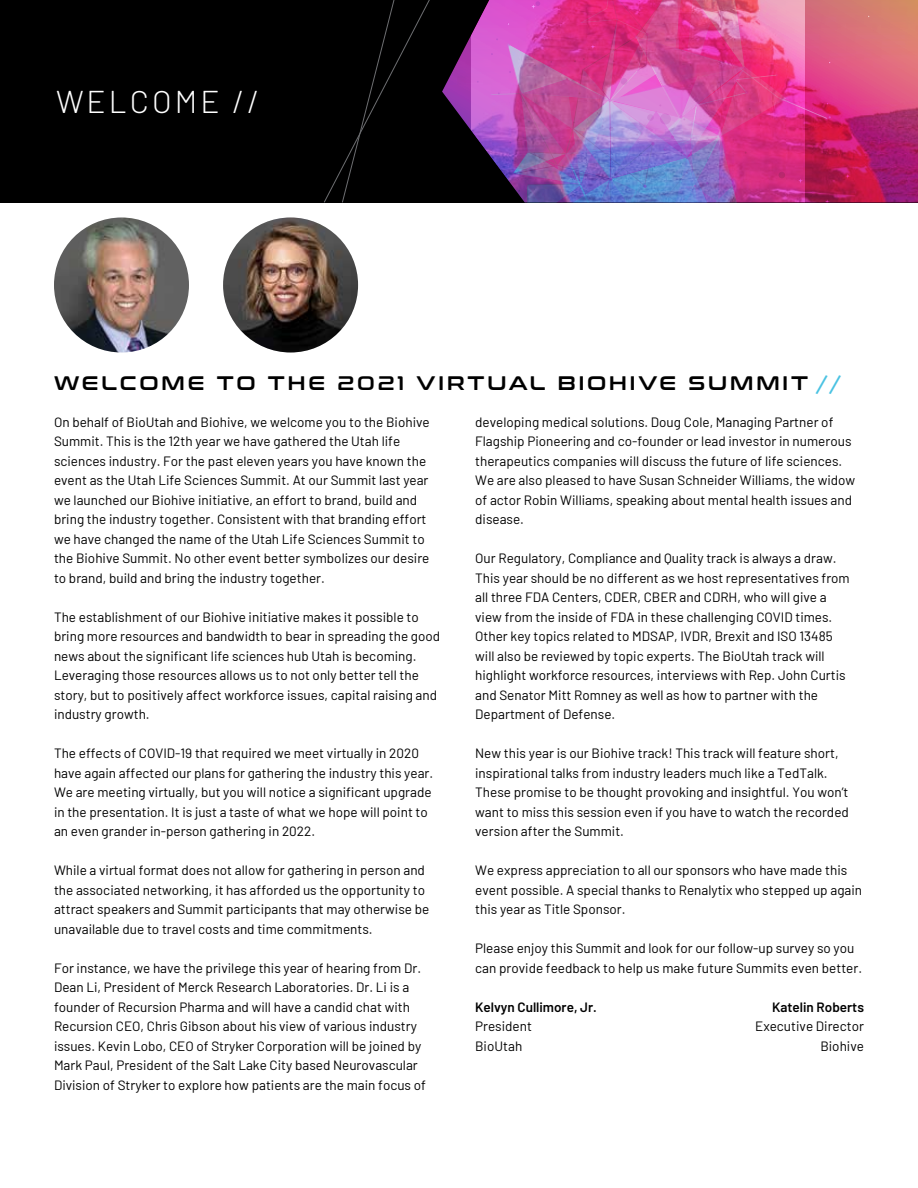
<style>
.page{position:relative;width:918px;height:1188px;background:#fff}
.page>*{position:absolute;margin:0;border:0;box-sizing:border-box;transform-origin:0 0}
.t1{font:300 31.5px "Barlow";letter-spacing:.1em;color:#fff}
.t2{font:19.5px "Conthrax Sb";letter-spacing:.15em;color:#000}
.t3{font:13.5px/19.5px "Barlow";color:#000}
.t4{font:600 13.5px "Barlow";color:#000}
.s1{font-family:"Futura PT";font-weight:600;color:#4ac2e2}
</style>
<div class="page">
<div style="left:0;top:0;width:918px;height:202px;background:#000"></div>
<img style="left:442px;top:0;width:476px;height:202px">
<svg style="left:323px;top:0;width:114px;height:203px"></svg>
<img style="left:54px;top:218px;width:135px;height:134px;border-radius:68px">
<img style="left:223px;top:218px;width:135px;height:134px;border-radius:68px">
<h1 class="t1" style="left:56px;top:79px;width:205px">WELCOME //</h1>
<h2 class="t2" style="left:54px;top:368px;width:790px">WELCOME TO THE 2021 VIRTUAL BIOHIVE SUMMIT <span class="s1">//</span></h2>
<p class="t3" style="left:475px;top:411px;width:382px">developing medical solutions. Doug Cole, Managing Partner of Flagship Pioneering and co-founder or lead investor in numerous therapeutics companies will discuss the future of life sciences.<br>We are also pleased to have Susan Schneider Williams, the widow of actor Robin Williams, speaking about mental health issues and disease.</p>
<p class="t3" style="left:475px;top:548px;width:376px">Our Regulatory, Compliance and Quality track is always a draw.<br>This year should be no different as we host representatives from all three FDA Centers, CDER, CBER and CDRH, who will give a view from the inside of FDA in these challenging COVID times.<br>Other key topics related to MDSAP, IVDR, Brexit and ISO 13485 will also be reviewed by topic experts. The BioUtah track will highlight workforce resources, interviews with Rep. John Curtis and Senator Mitt Romney as well as how to partner with the Department of Defense.</p>
<p class="t3" style="left:475px;top:743px;width:375px">New this year is our Biohive track! This track will feature short, inspirational talks from industry leaders much like a TedTalk.<br>These promise to be thought provoking and insightful. You won’t want to miss this session even if you have to watch the recorded version after the Summit.</p>
<p class="t3" style="left:475px;top:859px;width:388px">We express appreciation to all our sponsors who have made this event possible. A special thanks to Renalytix who stepped up again this year as Title Sponsor.</p>
<p class="t3" style="left:475px;top:937px;width:388px">Please enjoy this Summit and look for our follow-up survey so you can provide feedback to help us make future Summits even better.</p>
<p class="t4" style="left:475px;top:997px;width:123px">Kelvyn Cullimore, Jr.</p>
<p class="t4" style="left:772px;top:997px;width:93px">Katelin Roberts</p>
<p class="t3" style="left:475px;top:1015px;width:58px">President</p>
<p class="t3" style="left:755px;top:1015px;width:110px">Executive Director</p>
<p class="t3" style="left:475px;top:1035px;width:49px">BioUtah</p>
<p class="t3" style="left:820px;top:1035px;width:45px">Biohive</p>
<p class="t3" style="left:54px;top:411px;width:377px">On behalf of BioUtah and Biohive, we welcome you to the Biohive Summit. This is the 12th year we have gathered the Utah life sciences industry. For the past eleven years you have known the event as the Utah Life Sciences Summit. At our Summit last year we launched our Biohive initiative, an effort to brand, build and bring the industry together. Consistent with that branding effort we have changed the name of the Utah Life Sciences Summit to the Biohive Summit. No other event better symbolizes our desire to brand, build and bring the industry together.</p>
<p class="t3" style="left:54px;top:606px;width:388px">The establishment of our Biohive initiative makes it possible to bring more resources and bandwidth to bear in spreading the good news about the significant life sciences hub Utah is becoming.<br>Leveraging those resources allows us to not only better tell the story, but to positively affect workforce issues, capital raising and industry growth.</p>
<p class="t3" style="left:54px;top:743px;width:381px">The effects of COVID-19 that required we meet virtually in 2020 have again affected our plans for gathering the industry this year.<br>We are meeting virtually, but you will notice a significant upgrade in the presentation. It is just a taste of what we hope will point to an even grander in-person gathering in 2022.</p>
<p class="t3" style="left:54px;top:859px;width:377px">While a virtual format does not allow for gathering in person and the associated networking, it has afforded us the opportunity to attract speakers and Summit participants that may otherwise be unavailable due to travel costs and time commitments.</p>
<p class="t3" style="left:54px;top:957px;width:374px">For instance, we have the privilege this year of hearing from Dr.<br>Dean Li, President of Merck Research Laboratories. Dr. Li is a founder of Recursion Pharma and will have a candid chat with Recursion CEO, Chris Gibson about his view of various industry issues. Kevin Lobo, CEO of Stryker Corporation will be joined by Mark Paul, President of the Salt Lake City based Neurovascular Division of Stryker to explore how patients are the main focus of</p>
</div>
